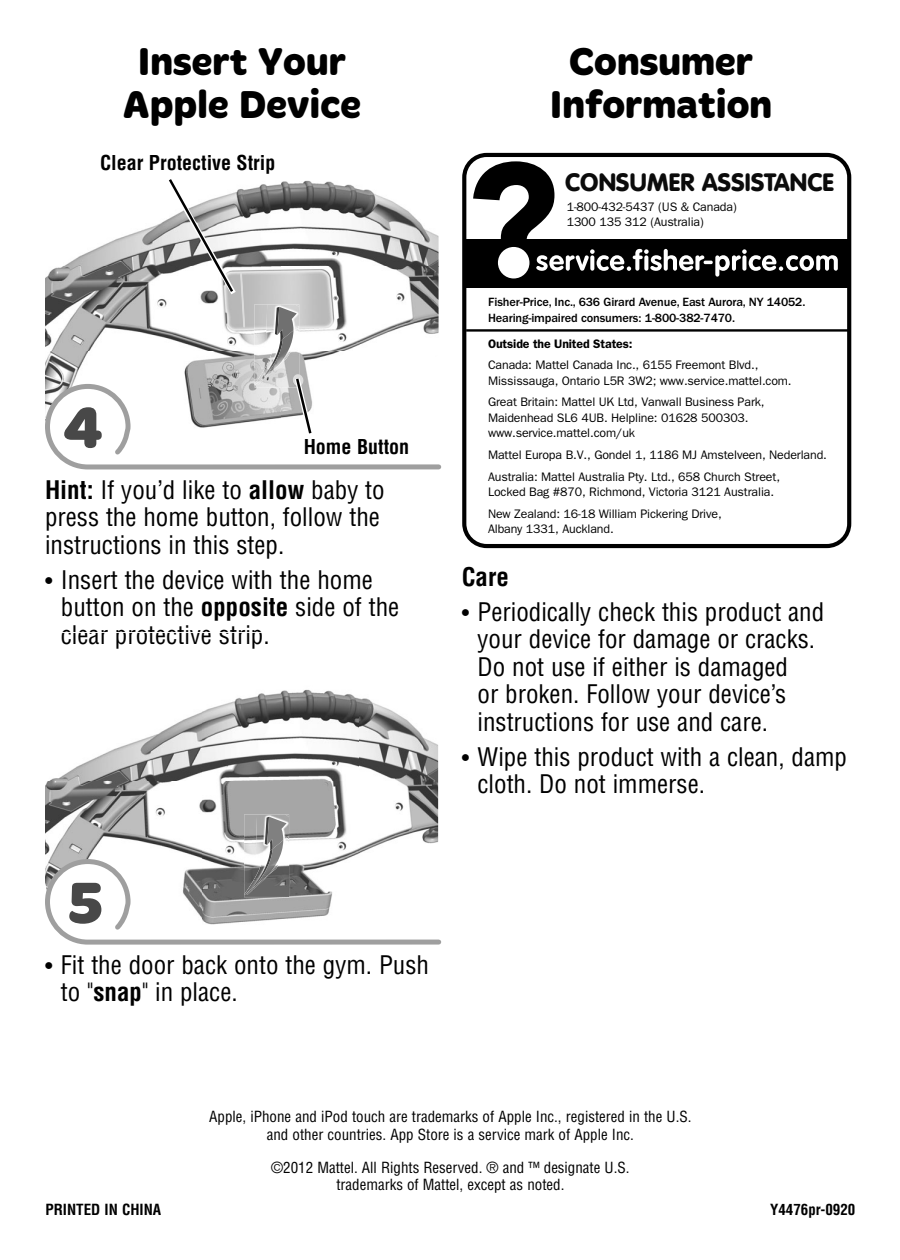
<style>
.page{position:relative;width:900px;height:1260px;background:#fff}
.page>*{position:absolute;margin:0;border:0;box-sizing:border-box;transform-origin:0 0}
.t1{font:700 60px "Merge";color:#484848}
.t2{font:700 40px/42.5px "Merge";color:#000;text-align:center}
.t3{font:condensed 25px/27.5px "Helvetica LT Std";color:#000}
.t4{font:700 condensed 25px "Helvetica LT Std";color:#000}
.t5{font:900 24.75px "VAG Rounded Std";letter-spacing:.01em;color:#0b0b0b}
.t6{font:700 condensed 20px "Helvetica LT Std";color:#000}
.t7{font:condensed 15px/17.5px "Helvetica LT Std";color:#000;text-align:center}
.t8{font:700 condensed 15px "Helvetica LT Std";color:#000}
.t9{font:12.25px/15.5px "ITC Franklin Gothic Std";letter-spacing:-.01em;color:#000}
.t10{font:500 12.25px/15.5px "ITC Franklin Gothic Std";letter-spacing:-.01em;color:#000}
.t11{font:600 12.25px "ITC Franklin Gothic Std";letter-spacing:-.01em;color:#000}
.s1{font-weight:700}
.s2{font-size:22.5px}
</style>
<div class="page">
<img style="left:45px;top:180px;width:394px;height:193px">
<img style="left:254px;top:305px;width:12px;height:21px">
<img style="left:254px;top:326px;width:45px;height:47px">
<img style="left:260px;top:330px;width:6px;height:9px">
<img style="left:260px;top:339px;width:6px;height:34px">
<img style="left:266px;top:353px;width:27px;height:20px">
<svg style="left:267px;top:304px;width:33px;height:22px"></svg>
<img style="left:266px;top:305px;width:33px;height:48px">
<img style="left:283px;top:339px;width:14px;height:2px">
<img style="left:275px;top:307px;width:8px;height:34px">
<img style="left:277px;top:307px;width:20px;height:32px">
<img style="left:45px;top:689px;width:393px;height:168px">
<img style="left:244px;top:814px;width:12px;height:22px">
<img style="left:244px;top:836px;width:12px;height:21px">
<img style="left:250px;top:849px;width:5px;height:8px">
<img style="left:255px;top:840px;width:1px;height:17px">
<svg style="left:289px;top:814px;width:1px;height:21px"></svg>
<img style="left:256px;top:814px;width:33px;height:43px">
<img style="left:273px;top:849px;width:14px;height:2px">
<img style="left:265px;top:817px;width:8px;height:34px">
<img style="left:267px;top:817px;width:20px;height:32px">
<svg style="left:45px;top:857px;width:397px;height:88px"></svg>
<svg style="left:162px;top:179px;width:84px;height:150px"></svg>
<svg style="left:45px;top:373px;width:397px;height:97px"></svg>
<svg style="left:462px;top:153px;width:389px;height:395px"></svg>
<div style="left:566px;top:173px;width:268px;height:19px;background:#fff"></div>
<hr style="left:466px;top:329px;width:383px;height:3px;background:#000">
<h2 class="t2" style="left:122px;top:43px;width:240px">Insert Your<br>Apple Device</h2>
<h2 class="t2" style="left:550px;top:43px;width:224px">Consumer<br>Information</h2>
<h3 class="t6" style="left:100px;top:156px;width:177px">Clear Protective Strip</h3>
<h1 class="t1" style="left:63px;top:405px;width:42px">4</h1>
<h3 class="t6" style="left:304px;top:440px;width:107px">Home Button</h3>
<h3 class="t3" style="left:45px;top:478px;width:341px"><span class="s1">Hint:</span> If you’d like to <span class="s1">allow</span> baby to press the home button, follow the instructions in this step.</h3>
<h3 class="t3" style="left:61px;top:568px;width:340px;text-indent:-16px"><span class="s2">•</span> Insert the device with the home button on the <span class="s1">opposite</span> side of the</h3>
<h3 class="t3" style="left:61px;top:623px;width:210px">clear protective strip.</h3>
<h3 class="t5" style="left:565px;top:168px;width:270px">CONSUMER ASSISTANCE</h3>
<p class="t9" style="left:567px;top:200px;width:172px">1-800-432-5437 (US &amp; Canada)<br>1300 135 312 (Australia)</p>
<p class="t10" style="left:488px;top:295px;width:319px">Fisher-Price, Inc., 636 Girard Avenue, East Aurora, NY 14052.<br>Hearing-impaired consumers: 1-800-382-7470.</p>
<p class="t11" style="left:488px;top:336px;width:146px">Outside the United States:</p>
<p class="t9" style="left:488px;top:358px;width:305px">Canada: Mattel Canada Inc., 6155 Freemont Blvd.,<br>Mississauga, Ontario L5R 3W2; www.service.mattel.com.</p>
<p class="t9" style="left:488px;top:395px;width:278px">Great Britain: Mattel UK Ltd, Vanwall Business Park,<br>Maidenhead SL6 4UB. Helpline: 01628 500303. www.service.mattel.com/uk</p>
<p class="t9" style="left:488px;top:445px;width:340px;line-height:21.8px">Mattel Europa B.V., Gondel 1, 1186 MJ Amstelveen, Nederland.<br>Australia: Mattel Australia Pty. Ltd., 658 Church Street,</p>
<p class="t9" style="left:488px;top:482px;width:288px;line-height:21.8px">Locked Bag #870, Richmond, Victoria 3121 Australia.<br>New Zealand: 16-18 William Pickering Drive,</p>
<p class="t9" style="left:488px;top:522px;width:127px">Albany 1331, Auckland.</p>
<h3 class="t4" style="left:462px;top:568px;width:49px">Care</h3>
<h3 class="t3" style="left:478px;top:600px;width:348px;text-indent:-16px"><span class="s2">•</span> Periodically check this product and your device for damage or cracks.<br>Do not use if either is damaged<br>or broken. Follow your device’s instructions for use and care.</h3>
<h3 class="t3" style="left:478px;top:745px;width:371px;text-indent:-16px"><span class="s2">•</span> Wipe this product with a clean, damp cloth. Do not immerse.</h3>
<h1 class="t1" style="left:68px;top:880px;width:37px">5</h1>
<h3 class="t3" style="left:61px;top:953px;width:370px;text-indent:-16px"><span class="s2">•</span> Fit the door back onto the gym. Push to "<span class="s1">snap</span>" in place.</h3>
<p class="t7" style="left:209px;top:1109px;width:484px">Apple, iPhone and iPod touch are trademarks of Apple Inc., registered in the U.S. and other countries. App Store is a service mark of Apple Inc.</p>
<p class="t7" style="left:271px;top:1160px;width:360px">©2012 Mattel. All Rights Reserved. ® and ™ designate U.S. trademarks of Mattel, except as noted.</p>
<p class="t8" style="left:45px;top:1204px;width:117px">PRINTED IN CHINA</p>
<p class="t8" style="left:770px;top:1204px;width:87px">Y4476pr-0920</p>
</div>
